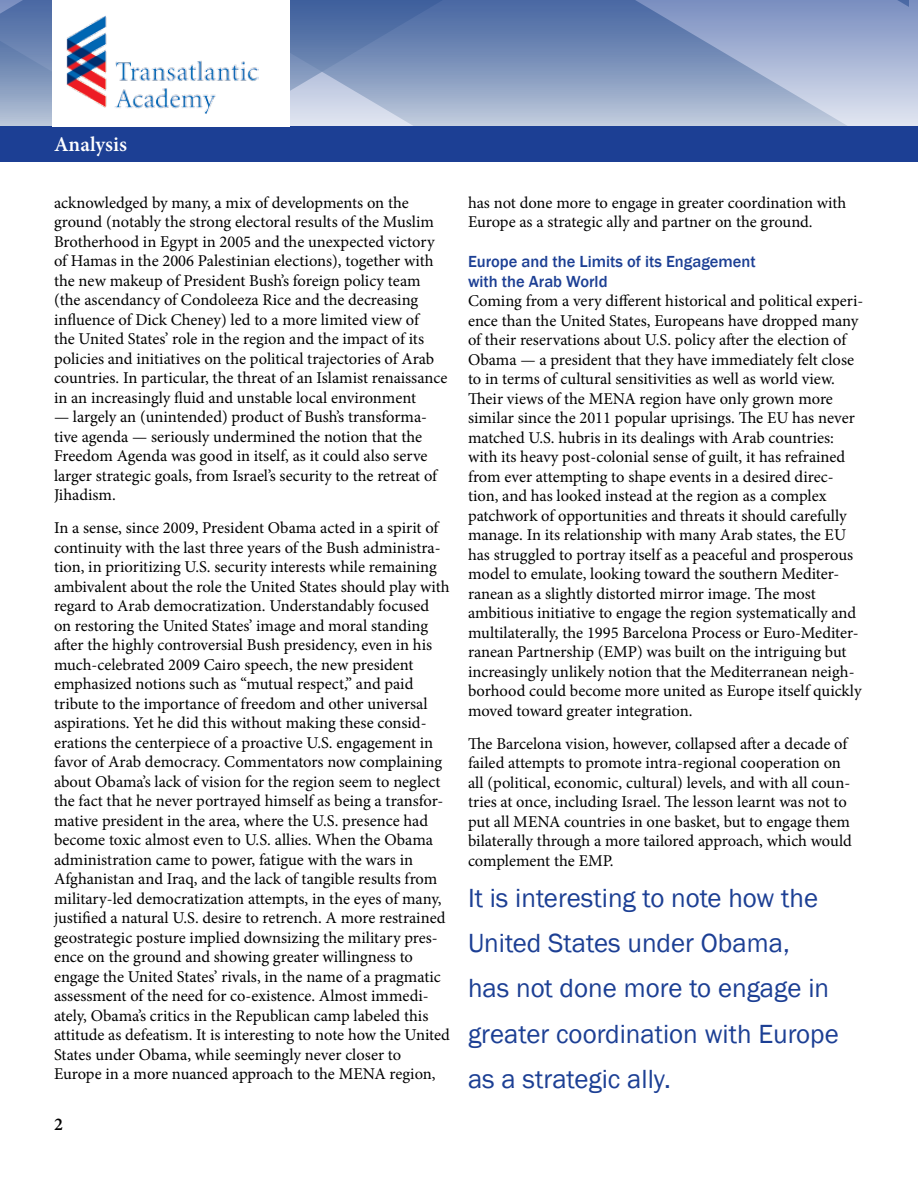
<style>
.page{position:relative;width:918px;height:1188px;background:#fff}
.page>*{position:absolute;margin:0;border:0;box-sizing:border-box;transform-origin:0 0}
.t1{font:27px/45px "Franklin Gothic";color:#1c3f94}
.t2{font:600 21px "Minion Pro";color:#fff}
.t3{font:600 18px "Minion Pro";color:#000}
.t4{font:16.5px/19.5px "Minion Pro";color:#000}
.t5{font:500 16.5px/19.5px "Franklin Gothic";color:#1c3f94}
</style>
<div class="page">
<svg style="left:0;top:0;width:918px;height:127px;background:#8b9ec3"></svg>
<div style="left:0;top:127px;width:918px;height:35px;background:#1c3f94"></div>
<div style="left:52px;top:0;width:237px;height:127px;background:#fff"></div>
<img style="left:67px;top:15px;width:192px;height:99px">
<p class="t2" style="left:54px;top:130px;width:75px">Analysis</p>
<p class="t4" style="left:54px;top:193px;width:395px">acknowledged by many, a mix of developments on the ground (notably the strong electoral results of the Muslim Brotherhood in Egypt in 2005 and the unexpected victory of Hamas in the 2006 Palestinian elections), together with the new makeup of President Bush’s foreign policy team (the ascendancy of Condoleeza Rice and the decreasing influence of Dick Cheney) led to a more limited view of<br>the United States’ role in the region and the impact of its policies and initiatives on the political trajectories of Arab countries. In particular, the threat of an Islamist renaissance in an increasingly fluid and unstable local environment</p>
<p class="t4" style="left:54px;top:407px;width:385px">— largely an (unintended) product of Bush’s transforma&shy;tive agenda — seriously undermined the notion that the Freedom Agenda was good in itself, as it could also serve larger strategic goals, from Israel’s security to the retreat of Jihadism.</p>
<p class="t4" style="left:54px;top:518px;width:398px">In a sense, since 2009, President Obama acted in a spirit of continuity with the last three years of the Bush administra&shy;tion, in prioritizing U.S. security interests while remaining ambivalent about the role the United States should play with regard to Arab democratization. Understandably focused on restoring the United States’ image and moral standing after the highly controversial Bush presidency, even in his much-celebrated 2009 Cairo speech, the new president emphasized notions such as “mutual respect,” and paid tribute to the importance of freedom and other universal aspirations. Yet he did this without making these consid&shy;erations the centerpiece of a proactive U.S. engagement in favor of Arab democracy. Commentators now complaining about Obama’s lack of vision for the region seem to neglect the fact that he never portrayed himself as being a transfor&shy;mative president in the area, where the U.S. presence had become toxic almost even to U.S. allies. When the Obama administration came to power, fatigue with the wars in Afghanistan and Iraq, and the lack of tangible results from military-led democratization attempts, in the eyes of many, justified a natural U.S. desire to retrench. A more restrained geostrategic posture implied downsizing the military pres&shy;ence on the ground and showing greater willingness to engage the United States’ rivals, in the name of a pragmatic assessment of the need for co-existence. Almost immedi&shy;ately, Obama’s critics in the Republican camp labeled this attitude as defeatism. It is interesting to note how the United States under Obama, while seemingly never closer to Europe in a more nuanced approach to the MENA region,</p>
<p class="t3" style="left:54px;top:1111px;width:10px">2</p>
<p class="t4" style="left:468px;top:193px;width:380px">has not done more to engage in greater coordination with<br>Europe as a strategic ally and partner on the ground.</p>
<p class="t5" style="left:468px;top:252px;width:289px">Europe and the Limits of its Engagement with the Arab World</p>
<p class="t4" style="left:468px;top:291px;width:397px">Coming from a very different historical and political experi&shy;ence than the United States, Europeans have dropped many of their reservations about U.S. policy after the election of Obama — a president that they have immediately felt close to in terms of cultural sensitivities as well as world view.<br>Their views of the MENA region have only grown more similar since the 2011 popular uprisings. The EU has never matched U.S. hubris in its dealings with Arab countries: with its heavy post-colonial sense of guilt, it has refrained from ever attempting to shape events in a desired direc&shy;tion, and has looked instead at the region as a complex patchwork of opportunities and threats it should carefully manage. In its relationship with many Arab states, the EU has struggled to portray itself as a peaceful and prosperous model to emulate, looking toward the southern Mediter&shy;ranean as a slightly distorted mirror image. The most ambitious initiative to engage the region systematically and multilaterally, the 1995 Barcelona Process or Euro-Mediter&shy;ranean Partnership (EMP) was built on the intriguing but increasingly unlikely notion that the Mediterranean neigh&shy;borhood could become more united as Europe itself quickly moved toward greater integration.</p>
<p class="t4" style="left:468px;top:734px;width:385px">The Barcelona vision, however, collapsed after a decade of failed attempts to promote intra-regional cooperation on all (political, economic, cultural) levels, and with all coun&shy;tries at once, including Israel. The lesson learnt was not to put all MENA countries in one basket, but to engage them bilaterally through a more tailored approach, which would complement the EMP.</p>
<h1 class="t1" style="left:468px;top:877px;width:372px">It is interesting to note how the<br>United States under Obama,<br>has not done more to engage in greater coordination with Europe as a strategic ally.</h1>
</div>
